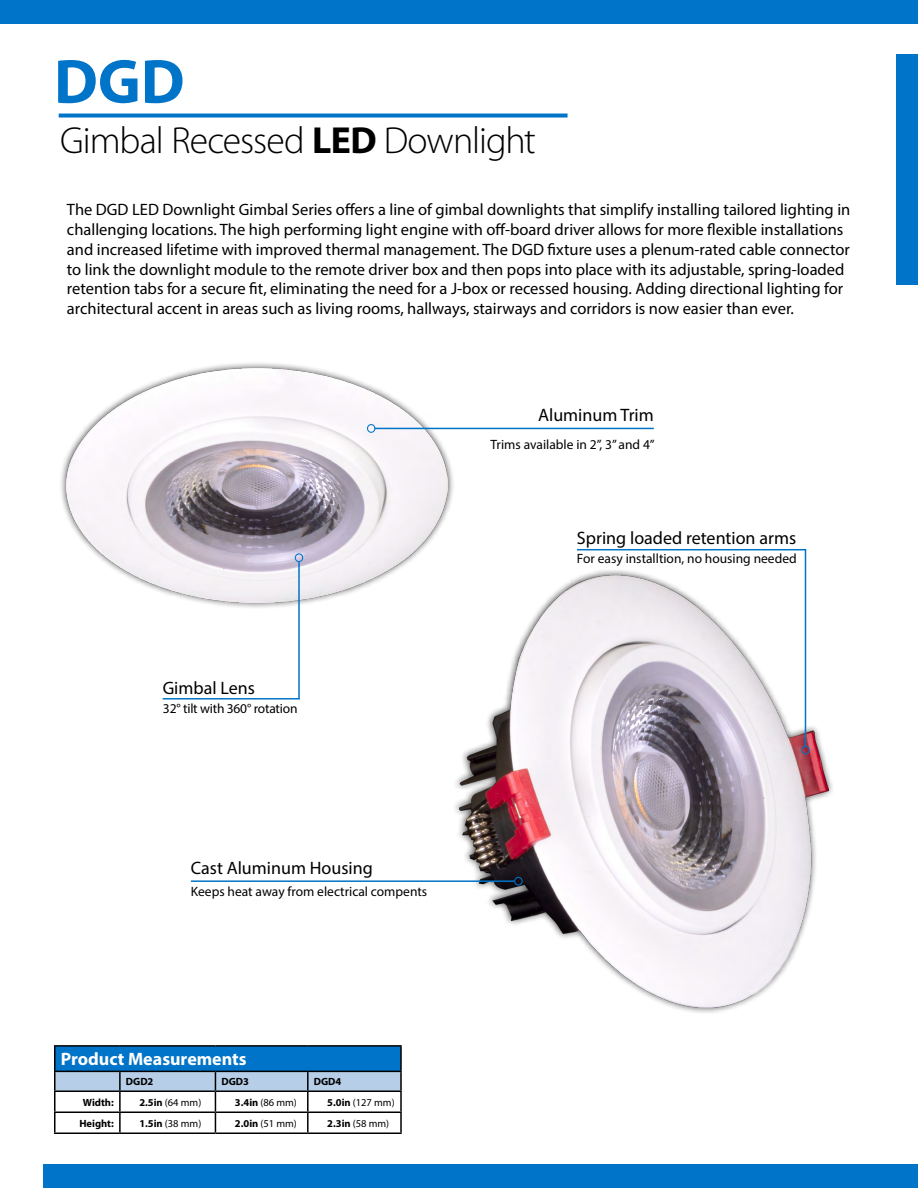
<style>
.page{position:relative;width:918px;height:1188px;background:#fff}
.page>*{position:absolute;margin:0;border:0;box-sizing:border-box;transform-origin:0 0}
.t1{font:700 63px "Myriad Pro";color:#0074c8}
.t2{font:300 37.8px "Myriad Pro";letter-spacing:-.025em;color:#000}
.t3{font:18px "Myriad Pro";color:#000}
.t4{font:700 18px "Myriad Pro";color:#fff}
.t5{font:16.5px/19.8px "Myriad Pro";color:#000}
.t6{font:13.5px "Myriad Pro";color:#000}
.t7{font:13.5px "Myriad Pro";letter-spacing:-.02em;color:#000}
.t8{font:10.5px "Myriad Pro";color:#000}
.t9{font:700 10.5px "Myriad Pro";color:#000}
.s1{font-weight:700}
</style>
<div class="page">
<svg style="left:59px;top:114px;width:509px;height:4px;background:#1e84ce"></svg>
<img style="left:459px;top:575px;width:369px;height:432px">
<div style="left:60px;top:361px;width:395px;height:249px;background:#000;opacity:.75"></div>
<img style="left:67px;top:369px;width:381px;height:233px">
<div style="left:0;top:0;width:918px;height:24px;background:#0074c8"></div>
<div style="left:43px;top:1164px;width:875px;height:24px;background:#0074c8"></div>
<div style="left:896px;top:54px;width:22px;height:230px;background:#0074c8"></div>
<div style="left:55px;top:1046px;width:346px;height:25px;background:#0074c8"></div>
<hr style="left:400px;top:1047px;width:2px;height:24px;background:#000">
<hr style="left:54px;top:1132px;width:66px;height:2px;background:#000">
<hr style="left:120px;top:1132px;width:95px;height:2px;background:#000">
<hr style="left:215px;top:1132px;width:93px;height:2px;background:#000">
<hr style="left:308px;top:1132px;width:94px;height:2px;background:#000">
<hr style="left:54px;top:1045px;width:66px;height:2px;background:#000">
<hr style="left:54px;top:1047px;width:2px;height:24px;background:#000">
<hr style="left:120px;top:1045px;width:95px;height:2px;background:#000">
<hr style="left:215px;top:1045px;width:93px;height:2px;background:#000">
<hr style="left:308px;top:1045px;width:94px;height:2px;background:#000">
<svg style="left:54px;top:1071px;width:348px;height:61px"></svg>
<hr style="left:577px;top:549px;width:229px;height:1px;background:#0074c8">
<hr style="left:191px;top:880px;width:323px;height:2px;background:#0074c8">
<hr style="left:375px;top:428px;width:279px;height:1px;background:#0074c8">
<hr style="left:163px;top:698px;width:137px;height:2px;background:#0074c8">
<hr style="left:805px;top:550px;width:1px;height:197px;background:#0074c8">
<hr style="left:298px;top:562px;width:2px;height:137px;background:#0074c8">
<div style="left:367px;top:424px;width:8px;height:9px;border:1px solid #0074c8;border-radius:50%"></div>
<div style="left:295px;top:553px;width:8px;height:9px;border:1px solid #0074c8;border-radius:50%"></div>
<div style="left:514px;top:877px;width:9px;height:9px;border:1px solid #0074c8;border-radius:50%"></div>
<div style="left:801px;top:746px;width:9px;height:9px;border:1px solid #0074c8;border-radius:50%"></div>
<h1 class="t1" style="left:54px;top:41px;width:132px">DGD</h1>
<h2 class="t2" style="left:60px;top:118px;width:477px">Gimbal Recessed <span class="s1">LED</span> Downlight</h2>
<p class="t5" style="left:67px;top:200px;width:785px">The DGD LED Downlight Gimbal Series offers a line of gimbal downlights that simplify installing tailored lighting in challenging locations. The high performing light engine with off-board driver allows for more flexible installations and increased lifetime with improved thermal management. The DGD fixture uses a plenum-rated cable connector to link the downlight module to the remote driver box and then pops into place with its adjustable, spring-loaded retention tabs for a secure fit, eliminating the need for a J-box or recessed housing. Adding directional lighting for architectural accent in areas such as living rooms, hallways, stairways and corridors is now easier than ever.</p>
<p class="t3" style="left:538px;top:404px;width:117px">Aluminum Trim</p>
<p class="t6" style="left:491px;top:436px;width:166px">Trims available in 2”, 3” and 4”</p>
<p class="t3" style="left:577px;top:526px;width:221px">Spring loaded retention arms</p>
<p class="t3" style="left:163px;top:677px;width:94px">Gimbal Lens</p>
<p class="t7" style="left:163px;top:700px;width:136px">32° tilt with 360° rotation</p>
<p class="t3" style="left:191px;top:857px;width:183px">Cast Aluminum Housing</p>
<p class="t6" style="left:191px;top:883px;width:238px">Keeps heat away from electrical compents</p>
<p class="t4" style="left:61px;top:1048px;width:187px">Product Measurements</p>
<p class="t9" style="left:126px;top:1075px;width:29px">DGD2</p>
<p class="t9" style="left:221px;top:1075px;width:29px">DGD3</p>
<p class="t9" style="left:314px;top:1075px;width:29px">DGD4</p>
<p class="t9" style="left:83px;top:1095px;width:32px">Width:</p>
<p class="t8" style="left:139px;top:1096px;width:64px"><span class="s1">2.5in</span> (64 mm)</p>
<p class="t8" style="left:235px;top:1096px;width:64px"><span class="s1">3.4in</span> (86 mm)</p>
<p class="t8" style="left:327px;top:1096px;width:69px"><span class="s1">5.0in</span> (127 mm)</p>
<p class="t9" style="left:79px;top:1116px;width:36px">Height:</p>
<p class="t8" style="left:139px;top:1117px;width:64px"><span class="s1">1.5in</span> (38 mm)</p>
<p class="t8" style="left:235px;top:1117px;width:64px"><span class="s1">2.0in</span> (51 mm)</p>
<p class="t8" style="left:327px;top:1117px;width:64px"><span class="s1">2.3in</span> (58 mm)</p>
<p class="t6" style="left:577px;top:550px;width:221px">For easy installtion, no housing needed</p>
</div>
